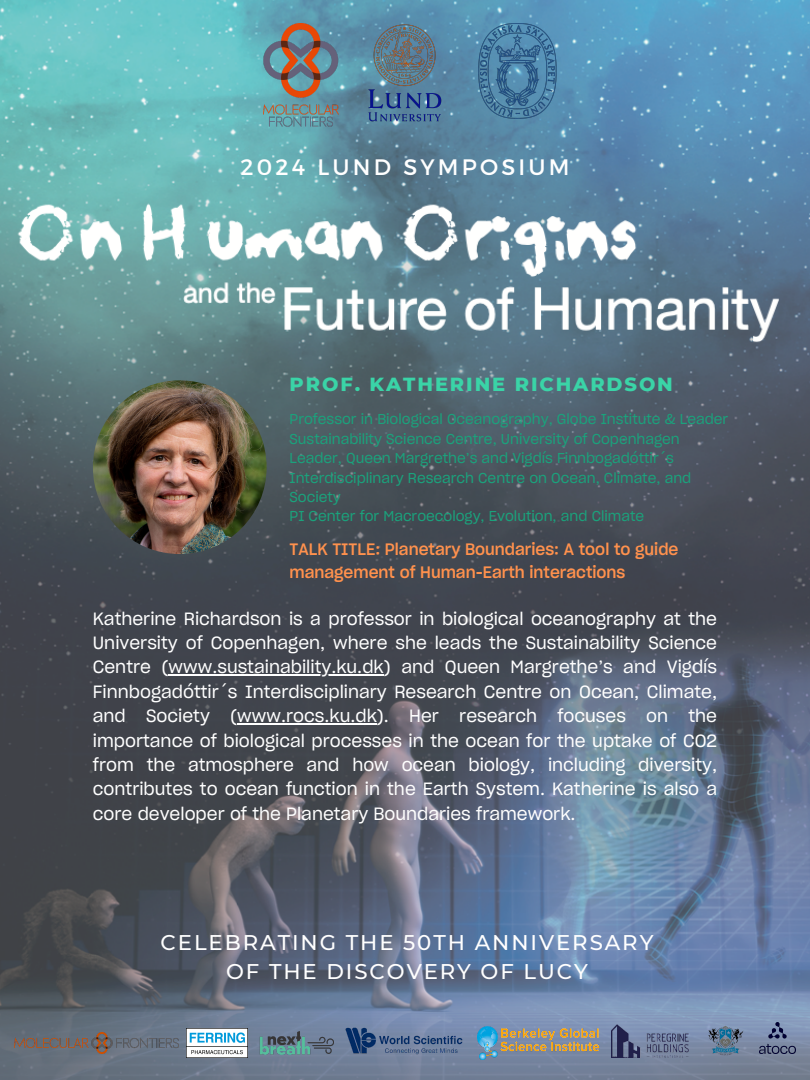
<style>
.page{position:relative;width:810px;height:1080px;background:#fff}
.page>*{position:absolute;margin:0;border:0;box-sizing:border-box;transform-origin:0 0}
.t1{font:22.38px "Montserrat";letter-spacing:.145em;color:#fff}
.t2{font:500 21.25px/29.1px "Montserrat";letter-spacing:.09em;color:#fff;text-align:center}
.t3{font:800 19.38px "Montserrat";letter-spacing:.1em;color:#3ad4a7}
.t4{font:17.5px/24.4px "Sharp Grotesk Book 19";color:#fff;text-align:justify}
.t5{font:16.25px/22.5px "Sharp Grotesk Medium 19";color:#ff914d}
.t6{font:14.12px/19.4px "Sharp Grotesk Book 19";color:#1ba27c}
</style>
<div class="page">
<img style="left:0;top:0;width:810px;height:1080px">
<img style="left:93px;top:380px;width:174px;height:174px;border-radius:50%">
<hr style="left:169px;top:674px;width:215px;height:2px;background:#fff">
<hr style="left:237px;top:723px;width:140px;height:2px;background:#fff">
<img style="left:363px;top:20px;width:84px;height:107px">
<img style="left:264px;top:23px;width:75px;height:104px">
<img style="left:466px;top:23px;width:102px;height:104px">
<img style="left:699px;top:1015px;width:53px;height:52px">
<img style="left:341px;top:1024px;width:126px;height:35px">
<img style="left:260px;top:1026px;width:73px;height:34px">
<img style="left:186px;top:1029px;width:61px;height:28px">
<img style="left:759px;top:1022px;width:37px;height:32px">
<img style="left:478px;top:1027px;width:125px;height:32px">
<img style="left:14px;top:1032px;width:165px;height:22px">
<img style="left:611px;top:1024px;width:78px;height:33px">
<p class="t1" style="left:240px;top:153px;width:331px">2024 LUND SYMPOSIUM</p>
<p class="t3" style="left:290px;top:372px;width:385px">PROF. KATHERINE RICHARDSON</p>
<p class="t6" style="left:290px;top:410px;width:440px">Professor in Biological Oceanography, Globe Institute &amp; Leader Sustainability Science Centre, University of Copenhagen Leader, Queen Margrethe’s and Vigdís Finnbogadóttir´s Interdisciplinary Research Centre on Ocean, Climate, and Society<br>PI Center for Macroecology, Evolution, and Climate</p>
<p class="t5" style="left:290px;top:538px;width:390px">TALK TITLE: Planetary Boundaries: A tool to guide management of Human-Earth interactions</p>
<p class="t4" style="left:93px;top:606px;width:626px">Katherine Richardson is a professor in biological oceanography at the University of Copenhagen, where she leads the Sustainability Science Centre (www.sustainability.ku.dk) and Queen Margrethe’s and Vigdís Finnbogadóttir´s Interdisciplinary Research Centre on Ocean, Climate, and Society (www.rocs.ku.dk). Her research focuses on the importance of biological processes in the ocean for the uptake of CO2 from the atmosphere and how ocean biology, including diversity, contributes to ocean function in the Earth System. Katherine is also a core developer of the Planetary Boundaries framework.</p>
<p class="t2" style="left:161px;top:928px;width:494px">CELEBRATING THE 50TH ANNIVERSARY<br>OF THE DISCOVERY OF LUCY</p>
</div>
